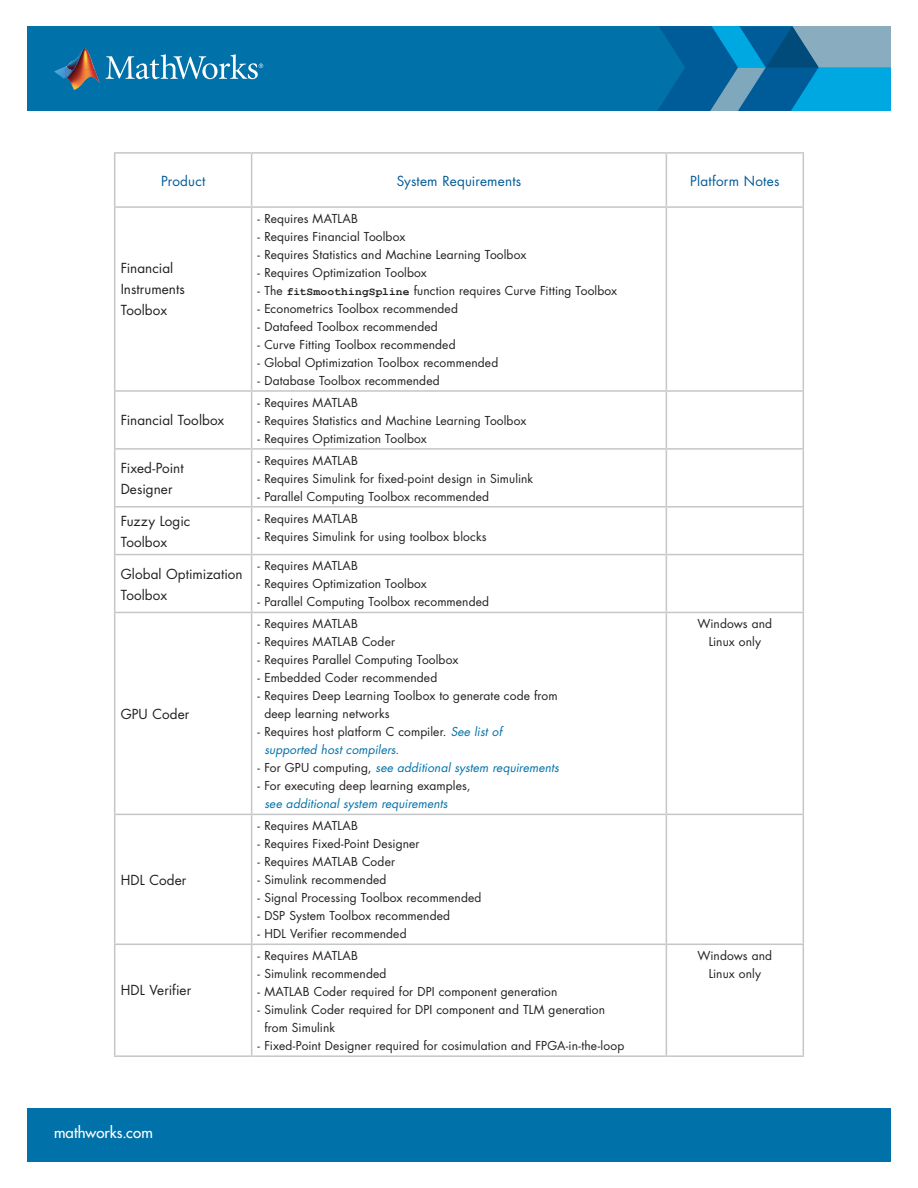
<style>
.page{position:relative;width:918px;height:1188px;background:#fff}
.page>*{position:absolute;margin:0;border:0;box-sizing:border-box;transform-origin:0 0}
.t1{font:500 15px "Futura Std";letter-spacing:.01em;color:#fff}
.t2{font:13.5px "Futura Std";color:#231f20}
.Body_-_Heading{font:13.5px "Futura Std";letter-spacing:.015em;color:#005c98}
.dashes{font:12px/18px "Futura Std";letter-spacing:.01em;color:#231f20}
.t3{font:italic 12px/18px "Futura Std";letter-spacing:.005em;color:#0071a9}
.s1{font-family:"Courier New";font-weight:700;font-size:11.25px}
.s2{font-style:normal;color:#231f20}
.s3{font-style:italic;color:#0071a9}
</style>
<div class="page">
<div style="left:27px;top:26px;width:864px;height:85px;background:#0071a9"></div>
<div style="left:27px;top:1108px;width:864px;height:54px;background:#0071a9"></div>
<svg style="left:658px;top:26px;width:233px;height:85px;background:#2082b2"></svg>
<img style="left:65px;top:48px;width:30px;height:21px">
<svg style="left:54px;top:67px;width:11px;height:11px"></svg>
<img style="left:65px;top:69px;width:35px;height:21px">
<svg style="left:106px;top:54px;width:157px;height:25px"></svg>
<hr style="left:114px;top:206px;width:138px;height:2px;background:#c5c6c8">
<hr style="left:114px;top:208px;width:1px;height:182px;background:#c5c6c8">
<hr style="left:252px;top:206px;width:414px;height:2px;background:#c5c6c8">
<hr style="left:251px;top:208px;width:1px;height:182px;background:#c5c6c8">
<hr style="left:666px;top:206px;width:138px;height:2px;background:#c5c6c8">
<hr style="left:666px;top:208px;width:1px;height:182px;background:#c5c6c8">
<hr style="left:803px;top:208px;width:1px;height:182px;background:#c5c6c8">
<hr style="left:114px;top:390px;width:138px;height:2px;background:#c5c6c8">
<hr style="left:114px;top:392px;width:1px;height:56px;background:#c5c6c8">
<hr style="left:252px;top:390px;width:414px;height:2px;background:#c5c6c8">
<hr style="left:251px;top:392px;width:1px;height:56px;background:#c5c6c8">
<hr style="left:666px;top:390px;width:138px;height:2px;background:#c5c6c8">
<hr style="left:666px;top:392px;width:1px;height:56px;background:#c5c6c8">
<hr style="left:803px;top:392px;width:1px;height:56px;background:#c5c6c8">
<hr style="left:114px;top:448px;width:138px;height:2px;background:#c5c6c8">
<hr style="left:114px;top:450px;width:1px;height:56px;background:#c5c6c8">
<hr style="left:252px;top:448px;width:414px;height:2px;background:#c5c6c8">
<hr style="left:251px;top:450px;width:1px;height:56px;background:#c5c6c8">
<hr style="left:666px;top:448px;width:138px;height:2px;background:#c5c6c8">
<hr style="left:666px;top:450px;width:1px;height:56px;background:#c5c6c8">
<hr style="left:803px;top:450px;width:1px;height:56px;background:#c5c6c8">
<hr style="left:114px;top:506px;width:138px;height:2px;background:#c5c6c8">
<hr style="left:114px;top:508px;width:1px;height:46px;background:#c5c6c8">
<hr style="left:252px;top:506px;width:414px;height:2px;background:#c5c6c8">
<hr style="left:251px;top:508px;width:1px;height:46px;background:#c5c6c8">
<hr style="left:666px;top:506px;width:138px;height:2px;background:#c5c6c8">
<hr style="left:666px;top:508px;width:1px;height:46px;background:#c5c6c8">
<hr style="left:803px;top:508px;width:1px;height:46px;background:#c5c6c8">
<hr style="left:114px;top:554px;width:138px;height:1px;background:#c5c6c8">
<hr style="left:114px;top:555px;width:1px;height:57px;background:#c5c6c8">
<hr style="left:252px;top:554px;width:414px;height:1px;background:#c5c6c8">
<hr style="left:251px;top:555px;width:1px;height:57px;background:#c5c6c8">
<hr style="left:666px;top:554px;width:138px;height:1px;background:#c5c6c8">
<hr style="left:666px;top:555px;width:1px;height:57px;background:#c5c6c8">
<hr style="left:803px;top:555px;width:1px;height:57px;background:#c5c6c8">
<hr style="left:114px;top:612px;width:138px;height:1px;background:#c5c6c8">
<hr style="left:114px;top:613px;width:1px;height:201px;background:#c5c6c8">
<hr style="left:252px;top:612px;width:414px;height:1px;background:#c5c6c8">
<hr style="left:251px;top:613px;width:1px;height:201px;background:#c5c6c8">
<hr style="left:666px;top:612px;width:138px;height:1px;background:#c5c6c8">
<hr style="left:666px;top:613px;width:1px;height:201px;background:#c5c6c8">
<hr style="left:803px;top:613px;width:1px;height:201px;background:#c5c6c8">
<hr style="left:114px;top:814px;width:138px;height:1px;background:#c5c6c8">
<hr style="left:114px;top:815px;width:1px;height:129px;background:#c5c6c8">
<hr style="left:252px;top:814px;width:414px;height:1px;background:#c5c6c8">
<hr style="left:251px;top:815px;width:1px;height:129px;background:#c5c6c8">
<hr style="left:666px;top:814px;width:138px;height:1px;background:#c5c6c8">
<hr style="left:666px;top:815px;width:1px;height:129px;background:#c5c6c8">
<hr style="left:803px;top:815px;width:1px;height:129px;background:#c5c6c8">
<hr style="left:114px;top:944px;width:138px;height:1px;background:#c5c6c8">
<hr style="left:114px;top:945px;width:1px;height:110px;background:#c5c6c8">
<hr style="left:252px;top:944px;width:414px;height:1px;background:#c5c6c8">
<hr style="left:251px;top:945px;width:1px;height:110px;background:#c5c6c8">
<hr style="left:666px;top:944px;width:138px;height:1px;background:#c5c6c8">
<hr style="left:666px;top:945px;width:1px;height:110px;background:#c5c6c8">
<hr style="left:803px;top:945px;width:1px;height:110px;background:#c5c6c8">
<hr style="left:114px;top:1055px;width:138px;height:2px;background:#c5c6c8">
<hr style="left:252px;top:1055px;width:414px;height:2px;background:#c5c6c8">
<hr style="left:666px;top:1055px;width:138px;height:2px;background:#c5c6c8">
<hr style="left:114px;top:152px;width:138px;height:2px;background:#c5c6c8">
<hr style="left:114px;top:154px;width:1px;height:52px;background:#c5c6c8">
<hr style="left:252px;top:152px;width:414px;height:2px;background:#c5c6c8">
<hr style="left:251px;top:154px;width:1px;height:52px;background:#c5c6c8">
<hr style="left:666px;top:152px;width:138px;height:2px;background:#c5c6c8">
<hr style="left:666px;top:154px;width:1px;height:52px;background:#c5c6c8">
<hr style="left:803px;top:154px;width:1px;height:52px;background:#c5c6c8">
<p class="Body_-_Heading" style="left:161px;top:172px;width:46px">Product</p>
<p class="Body_-_Heading" style="left:397px;top:172px;width:126px">System Requirements</p>
<p class="Body_-_Heading" style="left:690px;top:172px;width:91px">Platform Notes</p>
<p class="t2" style="left:121px;top:260px;width:54px">Financial</p>
<p class="t2" style="left:121px;top:281px;width:66px">Instruments</p>
<p class="t2" style="left:121px;top:302px;width:48px">Toolbox</p>
<p class="t2" style="left:121px;top:412px;width:105px">Financial Toolbox</p>
<p class="t2" style="left:121px;top:459px;width:64px">Fixed-Point</p>
<p class="t2" style="left:121px;top:480px;width:53px">Designer</p>
<p class="t2" style="left:121px;top:512px;width:71px">Fuzzy Logic</p>
<p class="t2" style="left:121px;top:533px;width:48px">Toolbox</p>
<p class="t2" style="left:121px;top:565px;width:123px">Global Optimization</p>
<p class="t2" style="left:121px;top:586px;width:48px">Toolbox</p>
<p class="t2" style="left:121px;top:705px;width:70px">GPU Coder</p>
<p class="t2" style="left:121px;top:871px;width:67px">HDL Coder</p>
<p class="t2" style="left:121px;top:982px;width:72px">HDL Verifier</p>
<p class="dashes" style="left:258px;top:210px;width:102px">- Requires MATLAB</p>
<p class="dashes" style="left:258px;top:228px;width:149px">- Requires Financial Toolbox</p>
<p class="dashes" style="left:258px;top:246px;width:270px">- Requires Statistics and Machine Learning Toolbox</p>
<p class="dashes" style="left:258px;top:264px;width:171px">- Requires Optimization Toolbox</p>
<p class="dashes" style="left:258px;top:282px;width:361px">- The <span class="s1">fitSmoothingSpline</span> function requires Curve Fitting Toolbox</p>
<p class="dashes" style="left:258px;top:300px;width:202px">- Econometrics Toolbox recommended</p>
<p class="dashes" style="left:258px;top:318px;width:182px">- Datafeed Toolbox recommended</p>
<p class="dashes" style="left:258px;top:336px;width:199px">- Curve Fitting Toolbox recommended</p>
<p class="dashes" style="left:258px;top:354px;width:242px">- Global Optimization Toolbox recommended</p>
<p class="dashes" style="left:258px;top:372px;width:184px">- Database Toolbox recommended</p>
<p class="dashes" style="left:258px;top:394px;width:102px">- Requires MATLAB</p>
<p class="dashes" style="left:258px;top:412px;width:270px">- Requires Statistics and Machine Learning Toolbox</p>
<p class="dashes" style="left:258px;top:430px;width:171px">- Requires Optimization Toolbox</p>
<p class="dashes" style="left:258px;top:451px;width:102px">- Requires MATLAB</p>
<p class="dashes" style="left:258px;top:469px;width:277px">- Requires Simulink for fixed-point design in Simulink</p>
<p class="dashes" style="left:258px;top:487px;width:233px">- Parallel Computing Toolbox recommended</p>
<p class="dashes" style="left:258px;top:509px;width:102px">- Requires MATLAB</p>
<p class="dashes" style="left:258px;top:527px;width:230px">- Requires Simulink for using toolbox blocks</p>
<p class="dashes" style="left:258px;top:557px;width:102px">- Requires MATLAB</p>
<p class="dashes" style="left:258px;top:575px;width:171px">- Requires Optimization Toolbox</p>
<p class="dashes" style="left:258px;top:593px;width:233px">- Parallel Computing Toolbox recommended</p>
<p class="dashes" style="left:258px;top:615px;width:102px">- Requires MATLAB</p>
<p class="dashes" style="left:258px;top:633px;width:139px">- Requires MATLAB Coder</p>
<p class="dashes" style="left:258px;top:651px;width:202px">- Requires Parallel Computing Toolbox</p>
<p class="dashes" style="left:258px;top:669px;width:181px">- Embedded Coder recommended</p>
<p class="dashes" style="left:264px;top:687px;width:295px;text-indent:-7px">- Requires Deep Learning Toolbox to generate code from deep learning networks</p>
<p class="t3" style="left:264px;top:723px;width:239px;text-indent:-7px"><span class="s2">- Requires host platform C compiler.</span> See list of supported host compilers.</p>
<p class="t3" style="left:258px;top:759px;width:303px"><span class="s2">- For GPU computing,</span> see additional system requirements</p>
<p class="dashes" style="left:264px;top:777px;width:208px;text-indent:-7px">- For executing deep learning examples, <span class="s3">see additional system requirements</span></p>
<p class="dashes" style="left:258px;top:817px;width:102px">- Requires MATLAB</p>
<p class="dashes" style="left:258px;top:835px;width:163px">- Requires Fixed-Point Designer</p>
<p class="dashes" style="left:258px;top:853px;width:139px">- Requires MATLAB Coder</p>
<p class="dashes" style="left:258px;top:871px;width:130px">- Simulink recommended</p>
<p class="dashes" style="left:258px;top:889px;width:225px">- Signal Processing Toolbox recommended</p>
<p class="dashes" style="left:258px;top:907px;width:194px">- DSP System Toolbox recommended</p>
<p class="dashes" style="left:258px;top:925px;width:150px">- HDL Verifier recommended</p>
<p class="dashes" style="left:258px;top:947px;width:102px">- Requires MATLAB</p>
<p class="dashes" style="left:258px;top:965px;width:130px">- Simulink recommended</p>
<p class="dashes" style="left:258px;top:983px;width:301px">- MATLAB Coder required for DPI component generation</p>
<p class="dashes" style="left:264px;top:1001px;width:342px;text-indent:-7px">- Simulink Coder required for DPI component and TLM generation from Simulink</p>
<p class="dashes" style="left:258px;top:1037px;width:368px">- Fixed-Point Designer required for cosimulation and FPGA-in-the-loop</p>
<p class="t1" style="left:54px;top:1123px;width:100px">mathworks.com</p>
<p class="dashes" style="left:697px;top:615px;width:76px;text-align:center">Windows and<br>Linux only</p>
<p class="dashes" style="left:697px;top:947px;width:76px;text-align:center">Windows and<br>Linux only</p>
</div>
